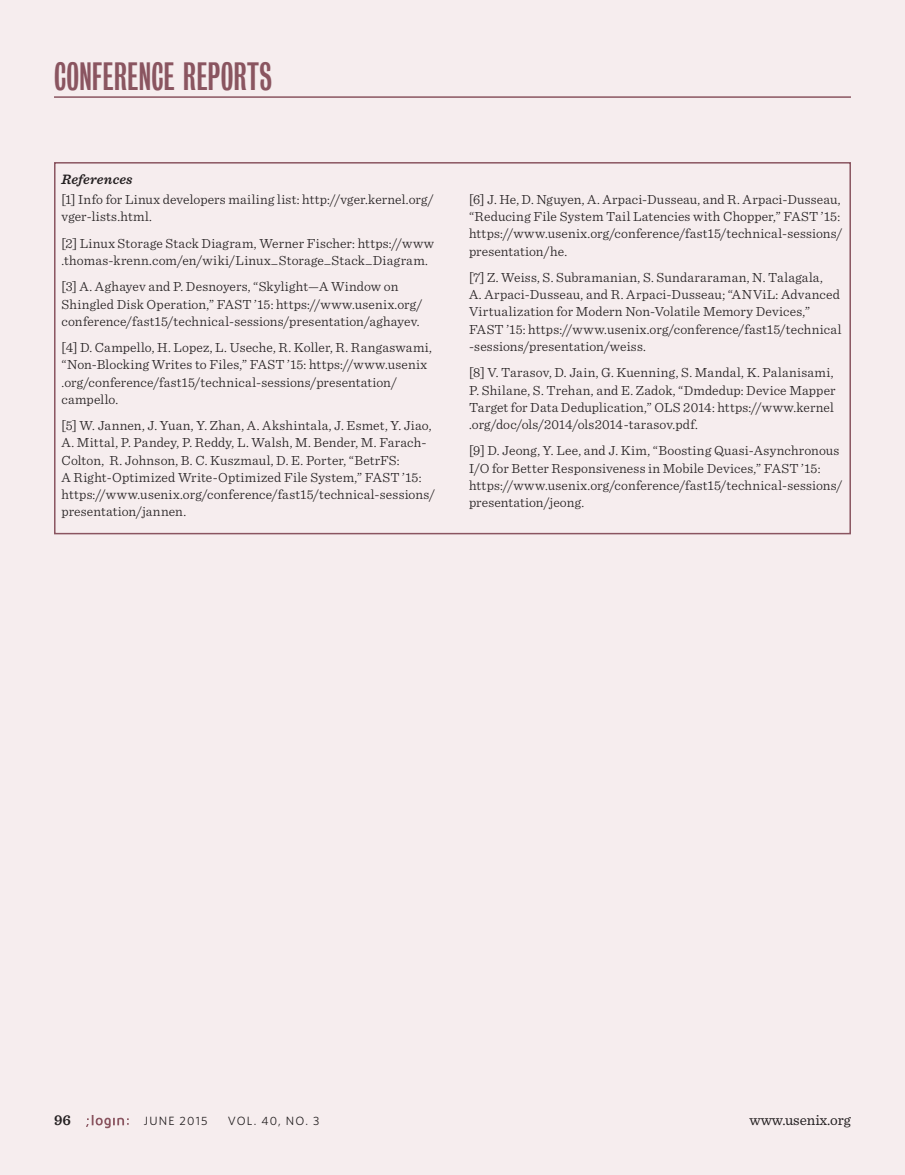
<style>
.page{position:relative;width:905px;height:1175px;background:#fff}
.page>*{position:absolute;margin:0;border:0;box-sizing:border-box;transform-origin:0 0}
.t1{font:36px "Bureau Grotesque One Three";letter-spacing:.005em;color:#8a5560}
.t2{font:15px "Sentinel";color:#231f20}
.t3{font:600 15px "Sentinel";color:#231f20}
.conf_panel_subject{font:italic 600 14.25px "Sentinel";letter-spacing:.005em;color:#231f20}
.body{font:300 13.8px/17.2px "Sentinel";letter-spacing:.01em;color:#231f20}
.t4{font:12px "Whitney";letter-spacing:.1em;color:#231f20}
</style>
<div class="page">
<div style="left:0;top:0;width:904px;height:1174px;background:#f6edee"></div>
<svg style="left:86px;top:1115px;width:43px;height:13px"></svg>
<hr style="left:54px;top:96px;width:796px;height:2px;background:#8a5560">
<div style="left:54px;top:162px;width:796px;height:372px;border:2px solid #8a5560"></div>
<h1 class="t1" style="left:54px;top:57px;width:219px">CONFERENCE REPORTS</h1>
<p class="conf_panel_subject" style="left:62px;top:168px;width:73px">References</p>
<p class="body" style="left:62px;top:190px;width:374px">[1] Info for Linux developers mailing list: http://vger.kernel.org/ vger-lists.html.</p>
<p class="body" style="left:62px;top:233px;width:374px">[2] Linux Storage Stack Diagram, Werner Fischer: https://www .thomas-krenn.com/en/wiki/Linux_Storage_Stack_Diagram.</p>
<p class="body" style="left:62px;top:277px;width:362px">[3] A. Aghayev and P. Desnoyers, “Skylight—A Window on<br>Shingled Disk Operation,” FAST ’15: https://www.usenix.org/ conference/fast15/technical-sessions/presentation/aghayev.</p>
<p class="body" style="left:62px;top:338px;width:372px">[4] D. Campello, H. Lopez, L. Useche, R. Koller, R. Rangaswami, “Non-Blocking Writes to Files,” FAST ’15: https://www.usenix .org/conference/fast15/technical-sessions/presentation/ campello.</p>
<p class="body" style="left:62px;top:416px;width:375px">[5] W. Jannen, J. Yuan, Y. Zhan, A. Akshintala, J. Esmet, Y. Jiao, A. Mittal, P. Pandey, P. Reddy, L. Walsh, M. Bender, M. Farach-Colton, R. Johnson, B. C. Kuszmaul, D. E. Porter, “BetrFS:<br>A Right-Optimized Write-Optimized File System,” FAST ’15: https://www.usenix.org/conference/fast15/technical-sessions/ presentation/jannen.</p>
<p class="body" style="left:469px;top:190px;width:375px">[6] J. He, D. Nguyen, A. Arpaci-Dusseau, and R. Arpaci-Dusseau, “Reducing File System Tail Latencies with Chopper,” FAST ’15: https://www.usenix.org/conference/fast15/technical-sessions/ presentation/he.</p>
<p class="body" style="left:469px;top:268px;width:374px">[7] Z. Weiss, S. Subramanian, S. Sundararaman, N. Talagala,<br>A. Arpaci-Dusseau, and R. Arpaci-Dusseau; “ANViL: Advanced Virtualization for Modern Non-Volatile Memory Devices,” FAST ’15: https://www.usenix.org/conference/fast15/technical -sessions/presentation/weiss.</p>
<p class="body" style="left:469px;top:363px;width:368px">[8] V. Tarasov, D. Jain, G. Kuenning, S. Mandal, K. Palanisami, P. Shilane, S. Trehan, and E. Zadok, “Dmdedup: Device Mapper Target for Data Deduplication,” OLS 2014: https://www.kernel .org/doc/ols/2014/ols2014-tarasov.pdf.</p>
<p class="body" style="left:469px;top:441px;width:375px">[9] D. Jeong, Y. Lee, and J. Kim, “Boosting Quasi-Asynchronous I/O for Better Responsiveness in Mobile Devices,” FAST ’15: https://www.usenix.org/conference/fast15/technical-sessions/ presentation/jeong.</p>
<p class="t3" style="left:54px;top:1108px;width:18px">96</p>
<p class="t4" style="left:144px;top:1113px;width:65px">JUNE 2015</p>
<p class="t4" style="left:228px;top:1113px;width:93px">VOL. 40, NO. 3</p>
<p class="t2" style="left:749px;top:1108px;width:103px">www.usenix.org</p>
</div>
